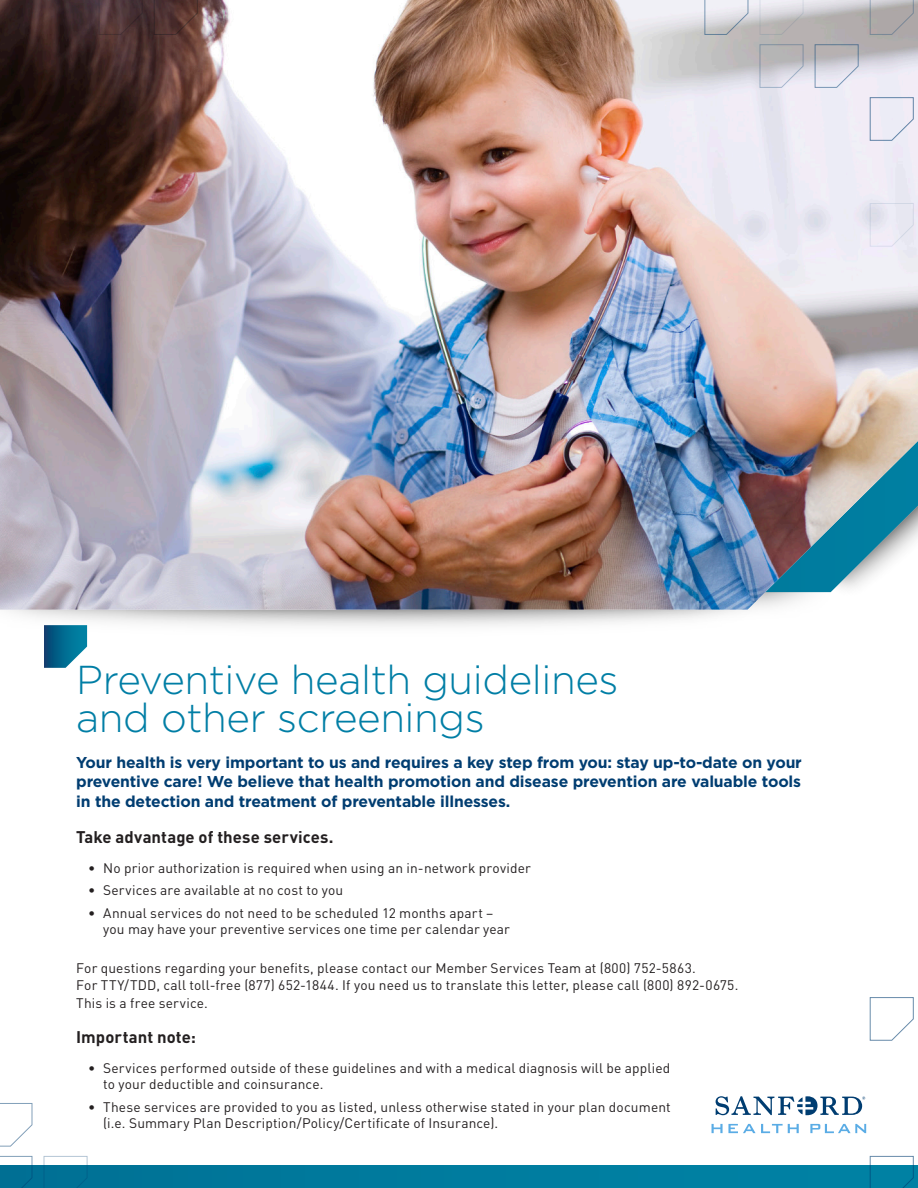
<style>
.page{position:relative;width:918px;height:1188px;background:#fff}
.page>*{position:absolute;margin:0;border:0;box-sizing:border-box;transform-origin:0 0}
.t1{font:300 40.35px/38.7px "Gotham";letter-spacing:-.01em;color:#007ea5}
.t2{font:700 16.65px "DINOT";letter-spacing:.005em;color:#231f20}
.t3{font:700 15.75px/19.5px "Gotham";letter-spacing:-.01em;color:#003d71;text-align:justify}
.t4{font:13.65px/16.5px "DINOT";letter-spacing:.01em;color:#231f20}
</style>
<div class="page">
<svg style="left:712px;top:1124px;width:87px;height:9px"></svg>
<svg style="left:810px;top:1124px;width:56px;height:9px"></svg>
<svg style="left:716px;top:1096px;width:149px;height:19px"></svg>
<img style="left:0;top:0;width:918px;height:610px">
<div style="left:0;top:1166px;width:918px;height:22px;background:#007c9f"></div>
<svg style="left:0;top:1103px;width:33px;height:44px"></svg>
<svg style="left:0;top:1156px;width:33px;height:32px"></svg>
<svg style="left:43px;top:1156px;width:45px;height:32px"></svg>
<svg style="left:869px;top:1156px;width:45px;height:32px"></svg>
<svg style="left:869px;top:997px;width:45px;height:44px"></svg>
<svg style="left:98px;top:0;width:45px;height:35px;background:#503738"></svg>
<svg style="left:153px;top:0;width:45px;height:35px;background:#553531"></svg>
<svg style="left:44px;top:625px;width:43px;height:43px;background:#23799b"></svg>
<svg style="left:869px;top:203px;width:45px;height:44px;background:#e7e6f1"></svg>
<svg style="left:814px;top:44px;width:45px;height:44px;background:#c9c9d1"></svg>
<svg style="left:759px;top:44px;width:45px;height:44px;background:#c4c3ca"></svg>
<svg style="left:869px;top:97px;width:45px;height:44px;background:#e3e3ef"></svg>
<svg style="left:869px;top:0;width:45px;height:35px;background:#aeaaab"></svg>
<svg style="left:704px;top:0;width:45px;height:35px"></svg>
<svg style="left:759px;top:0;width:45px;height:35px;background:#cbc9cc"></svg>
<p class="t1" style="left:76px;top:659px;width:544px">Preventive health guidelines and other screenings</p>
<p class="t3" style="left:76px;top:753px;width:727px">Your health is very important to us and requires a key step from you: stay up-to-date on your preventive care! We believe that health promotion and disease prevention are valuable tools in the detection and treatment of preventable illnesses.</p>
<p class="t2" style="left:76px;top:826px;width:259px">Take advantage of these services.</p>
<p class="t4" style="left:88px;top:859px;width:444px">• No prior authorization is required when using an in-network provider</p>
<p class="t4" style="left:88px;top:882px;width:256px">• Services are available at no cost to you</p>
<p class="t4" style="left:103px;top:904px;width:408px;text-indent:-15px">• Annual services do not need to be scheduled 12 months apart – you may have your preventive services one time per calendar year</p>
<p class="t4" style="left:76px;top:960px;width:664px">For questions regarding your benefits, please contact our Member Services Team at (800) 752-5863.<br>For TTY/TDD, call toll-free (877) 652-1844. If you need us to translate this letter, please call (800) 892-0675.</p>
<p class="t4" style="left:76px;top:994px;width:133px">This is a free service.</p>
<p class="t2" style="left:76px;top:1026px;width:121px">Important note:</p>
<p class="t4" style="left:103px;top:1060px;width:569px;text-indent:-15px">• Services performed outside of these guidelines and with a medical diagnosis will be applied to your deductible and coinsurance.</p>
<p class="t4" style="left:103px;top:1099px;width:569px;text-indent:-15px">• These services are provided to you as listed, unless otherwise stated in your plan document (i.e. Summary Plan Description/Policy/Certificate of Insurance).</p>
</div>
